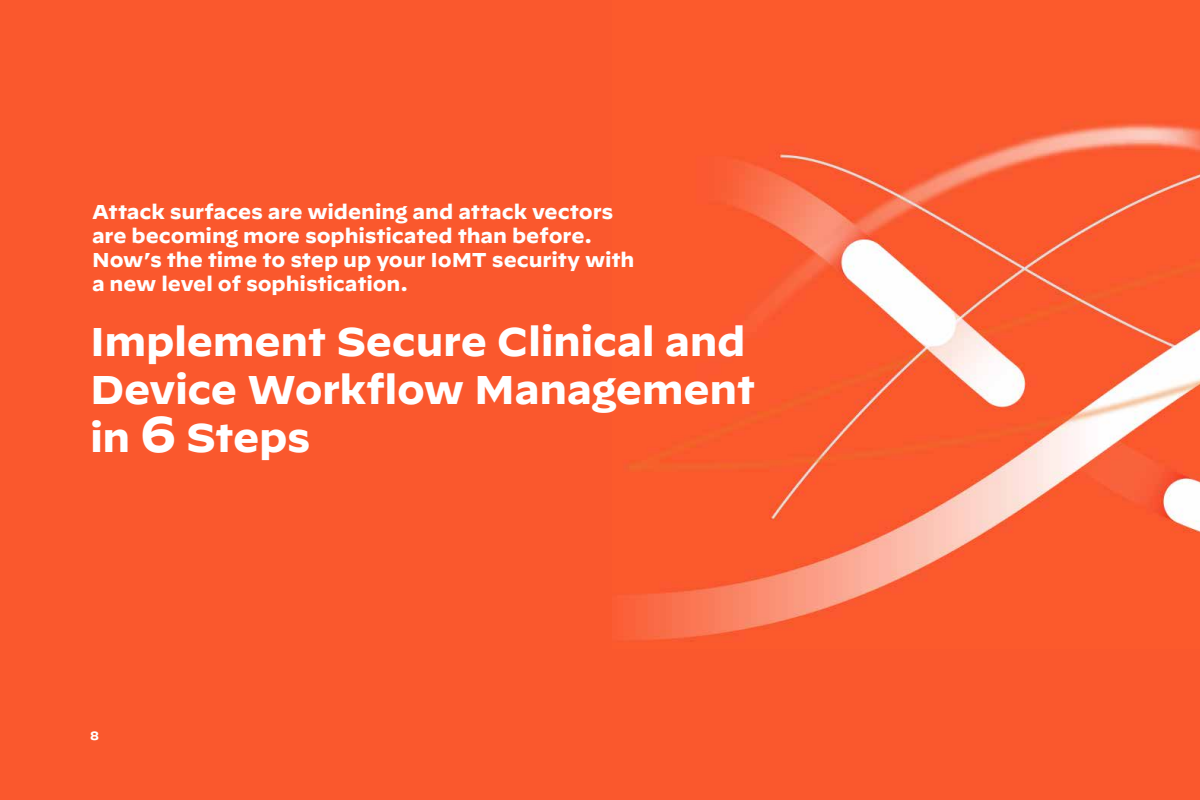
<style>
.page{position:relative;width:1200px;height:800px;background:#fa582d}
.page>*{position:absolute;margin:0;border:0;box-sizing:border-box;transform-origin:0 0}
.t1{font:700 40px/48px "Decimal";letter-spacing:-.01em;color:#fff}
.t2{font:700 20px/24px "Decimal";letter-spacing:-.005em;color:#fff}
.t3{font:700 12px "Decimal";color:#fff}
.s1{font-size:50px}
</style>
<div class="page">
<img style="left:618px;top:123px;width:582px;height:517px">
<p class="t2" style="left:92px;top:200px;width:544px">Attack surfaces are widening and attack vectors are becoming more sophisticated than before.<br>Now’s the time to step up your IoMT security with a new level of sophistication.</p>
<h1 class="t1" style="left:90px;top:318px;width:667px">Implement Secure Clinical and<br>Device Workflow Management in <span class="s1">6</span> Steps</h1>
<p class="t3" style="left:90px;top:728px;width:10px">8</p>
</div>
